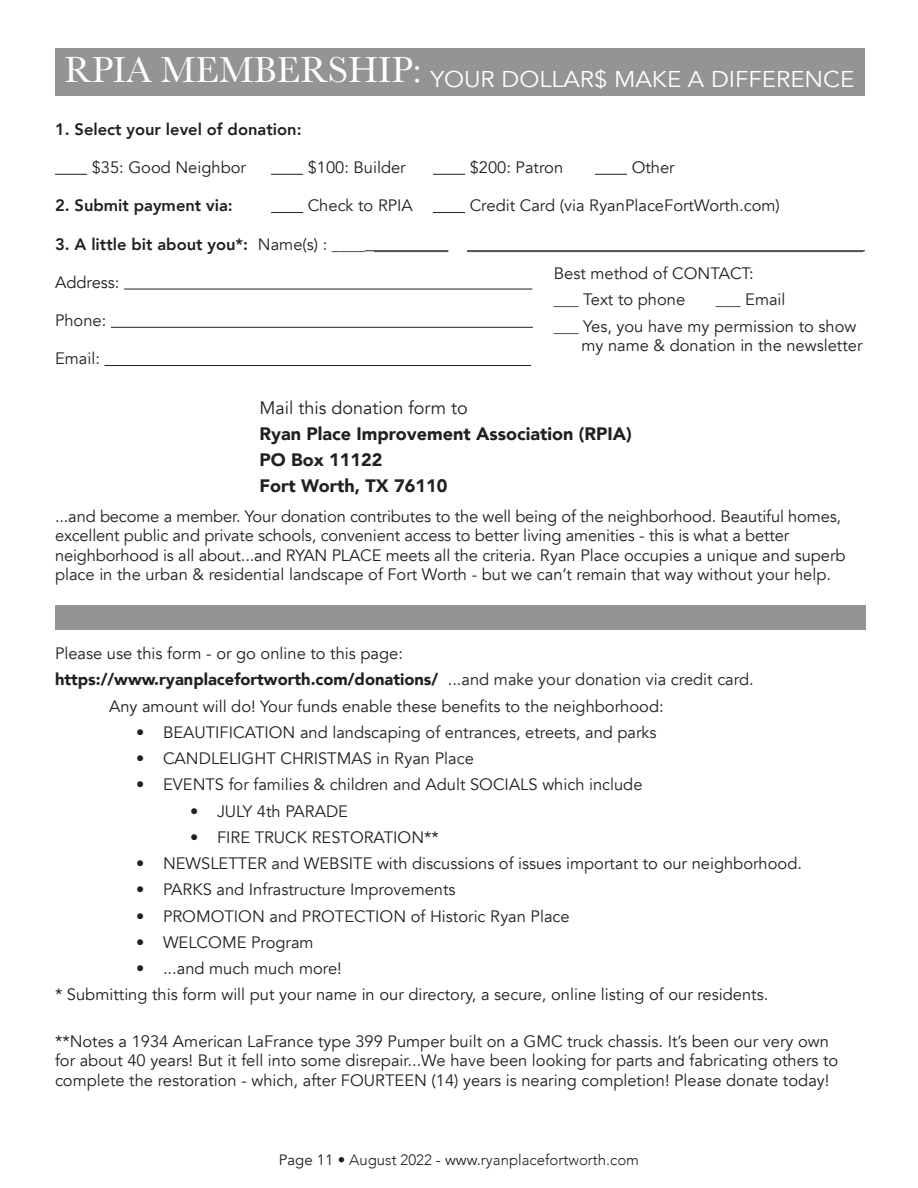
<style>
.page{position:relative;width:918px;height:1188px;background:#fff}
.page>*{position:absolute;margin:0;border:0;box-sizing:border-box;transform-origin:0 0}
.subhead{font:37.5px "Baskerville";color:#fff}
.subhead-2{font:22.8px "Avenir";color:#fff;scale:1.05 1}
.body{font:900 18px "Avenir";color:#231f20}
.body-2{font:18px "Avenir";color:#231f20}
.body-3{font:16.5px/19.5px "Avenir";color:#231f20}
.body-4{font:900 16.5px "Avenir";color:#231f20}
.body-5{font:800 16.5px "Avenir";color:#231f20}
.t1{font:300 15px "Avenir";color:#231f20}
.s1{font-weight:800}
.s2{font-weight:400}
</style>
<div class="page">
<div style="left:55px;top:48px;width:810px;height:47px;background:#959394"></div>
<hr style="left:55px;top:174px;width:32px;height:1px;background:#231f20">
<hr style="left:271px;top:174px;width:32px;height:1px;background:#231f20">
<hr style="left:433px;top:174px;width:32px;height:1px;background:#231f20">
<hr style="left:595px;top:174px;width:32px;height:1px;background:#231f20">
<hr style="left:271px;top:212px;width:32px;height:1px;background:#231f20">
<hr style="left:433px;top:212px;width:32px;height:1px;background:#231f20">
<hr style="left:365px;top:250px;width:83px;height:1px;background:#231f20">
<hr style="left:467px;top:250px;width:398px;height:1px;background:#231f20">
<hr style="left:124px;top:289px;width:408px;height:1px;background:#231f20">
<hr style="left:111px;top:327px;width:422px;height:1px;background:#231f20">
<hr style="left:105px;top:365px;width:426px;height:1px;background:#231f20">
<div style="left:56px;top:605px;width:810px;height:25px;background:#959394"></div>
<p class="subhead" style="left:64px;top:46px;width:359px">RPIA MEMBERSHIP:</p>
<p class="subhead-2" style="left:430px;top:66px;width:405px">YOUR DOLLAR$ MAKE A DIFFERENCE</p>
<p class="body-5" style="left:55px;top:116px;width:248px">1. Select your level of donation:</p>
<p class="body-3" style="left:92px;top:158px;width:156px">$35: Good Neighbor</p>
<p class="body-3" style="left:308px;top:158px;width:100px">$100: Builder</p>
<p class="body-3" style="left:470px;top:158px;width:95px">$200: Patron</p>
<p class="body-3" style="left:632px;top:158px;width:45px">Other</p>
<p class="body-5" style="left:55px;top:193px;width:179px">2. Submit payment via:</p>
<p class="body-3" style="left:308px;top:196px;width:107px">Check to RPIA</p>
<p class="body-3" style="left:470px;top:196px;width:312px">Credit Card (via RyanPlaceFortWorth.com)</p>
<p class="body-3" style="left:55px;top:234px;width:810px"><span class="s1">3. A little bit about you*:</span> Name(s) : ____ _________ ________________________________________________</p>
<p class="body-3" style="left:55px;top:273px;width:66px">Address:</p>
<p class="body-3" style="left:55px;top:311px;width:53px">Phone:</p>
<p class="body-3" style="left:55px;top:349px;width:46px">Email:</p>
<p class="body-3" style="left:554px;top:264px;width:201px">Best method of CONTACT:</p>
<p class="body-3" style="left:554px;top:290px;width:133px">___ Text to phone</p>
<p class="body-3" style="left:716px;top:290px;width:71px">___ Email</p>
<p class="body-3" style="left:581px;top:317px;width:283px;text-indent:-28px">___ Yes, you have my permission to show my name &amp; donation in the newsletter</p>
<p class="body-2" style="left:259px;top:397px;width:210px">Mail this donation form to</p>
<p class="body" style="left:259px;top:418px;width:374px">Ryan Place Improvement Association (RPIA)</p>
<p class="body" style="left:259px;top:444px;width:124px">PO Box 11122</p>
<p class="body" style="left:259px;top:471px;width:189px">Fort Worth, TX 76110</p>
<p class="body-3" style="left:55px;top:507px;width:792px">...and become a member. Your donation contributes to the well being of the neighborhood. Beautiful homes, excellent public and private schools, convenient access to better living amenities - this is what a better neighborhood is all about...and RYAN PLACE meets all the criteria. Ryan Place occupies a unique and superb place in the urban &amp; residential landscape of Fort Worth - but we can’t remain that way without your help.</p>
<p class="body-3" style="left:55px;top:644px;width:349px">Please use this form - or go online to this page:</p>
<p class="body-4" style="left:55px;top:665px;width:700px">https://www.ryanplacefortworth.com/donations/ <span class="s2">...and make your donation via credit card.</span></p>
<p class="body-3" style="left:109px;top:696px;width:556px">Any amount will do! Your funds enable these benefits to the neighborhood:</p>
<p class="body-3" style="left:136px;top:723px;width:522px">• BEAUTIFICATION and landscaping of entrances, etreets, and parks</p>
<p class="body-3" style="left:136px;top:749px;width:339px">• CANDLELIGHT CHRISTMAS in Ryan Place</p>
<p class="body-3" style="left:136px;top:775px;width:508px">• EVENTS for families &amp; children and Adult SOCIALS which include</p>
<p class="body-3" style="left:190px;top:801px;width:160px">• JULY 4th PARADE</p>
<p class="body-3" style="left:190px;top:828px;width:250px">• FIRE TRUCK RESTORATION**</p>
<p class="body-3" style="left:136px;top:854px;width:668px">• NEWSLETTER and WEBSITE with discussions of issues important to our neighborhood.</p>
<p class="body-3" style="left:136px;top:880px;width:321px">• PARKS and Infrastructure Improvements</p>
<p class="body-3" style="left:136px;top:906px;width:435px">• PROMOTION and PROTECTION of Historic Ryan Place</p>
<p class="body-3" style="left:136px;top:933px;width:179px">• WELCOME Program</p>
<p class="body-3" style="left:136px;top:959px;width:207px">• ...and much much more!</p>
<p class="body-3" style="left:55px;top:985px;width:715px">* Submitting this form will put your name in our directory, a secure, online listing of our residents.</p>
<p class="body-3" style="left:55px;top:1032px;width:785px">**Notes a 1934 American LaFrance type 399 Pumper built on a GMC truck chassis. It’s been our very own for about 40 years! But it fell into some disrepair...We have been looking for parts and fabricating others to complete the restoration - which, after FOURTEEN (14) years is nearing completion! Please donate today!</p>
<p class="t1" style="left:279px;top:1151px;width:362px"><span class="s2">Page 11</span> • August 2022 <span class="s2">- www.</span>ryanplacefortworth.com</p>
</div>
